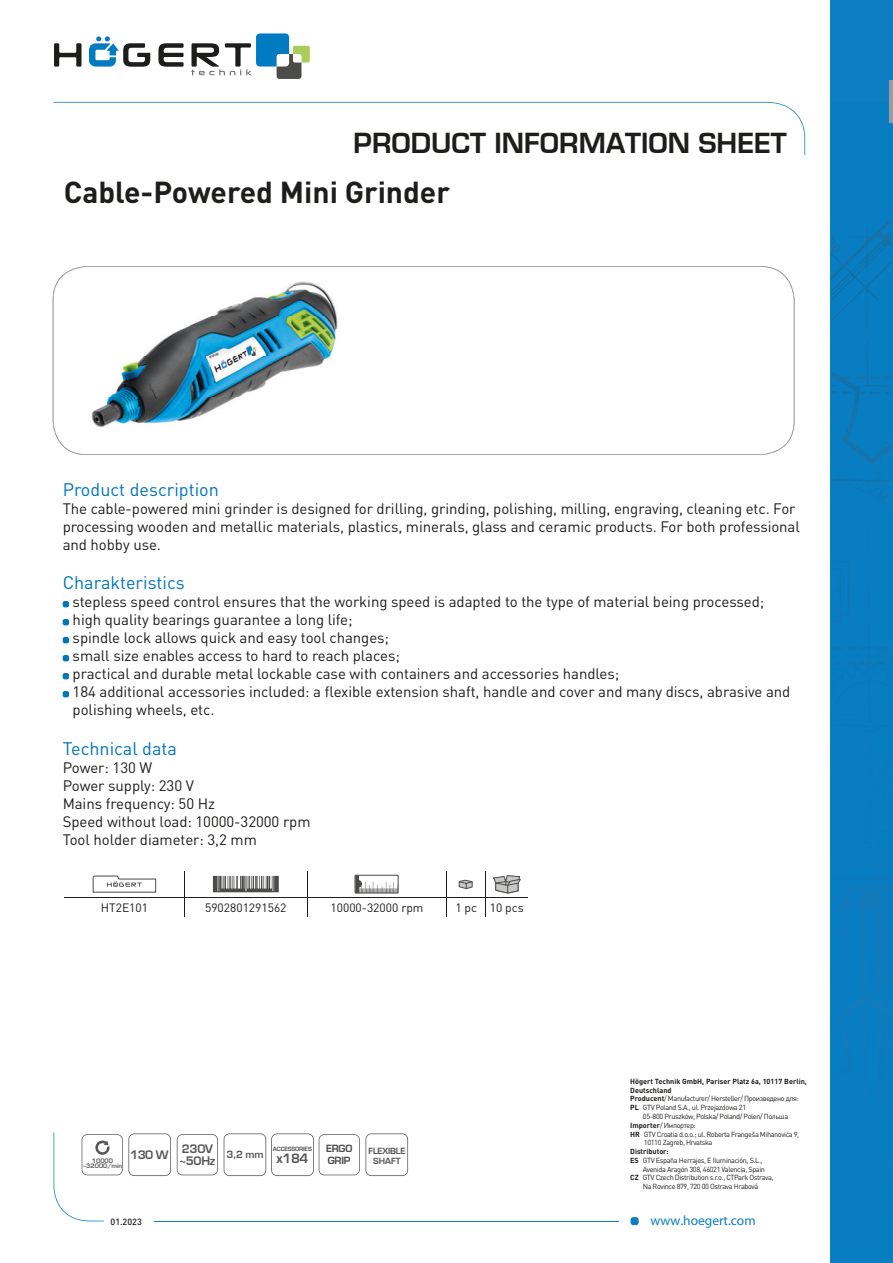
<style>
.page{position:relative;width:893px;height:1263px;background:#fff}
.page>*{position:absolute;margin:0;border:0;box-sizing:border-box;transform-origin:0 0}
.t1{font:700 30px "DIN Pro";color:#1d1d1b}
.t2{font:700 27px "Euromode";color:#1d1d1b}
.t3{font:18px "DIN Pro";color:#0074bc}
.t4{font:15px/18px "DIN Pro";letter-spacing:-.005em;color:#1d1d1b}
.t5{font:13.5px "Myriad Pro";color:#0c7ec1}
.t6{font:700 12.6px "Euromode";color:#575756}
.t7{font:12px "DIN Pro";color:#1d1d1b}
.t8{font:700 11.4px/11.4px "Euromode";letter-spacing:-.025em;color:#575756}
.t9{font:700 9.75px/11.7px "Euromode";letter-spacing:-.025em;color:#4b4b4a}
.t10{font:700 9.75px "Euromode";color:#575756}
.t11{font:500 9px "DIN Pro";color:#1d1d1b}
.t12{font:700 8.25px "Euromode";letter-spacing:-.025em;color:#575756}
.t13{font:7.35px "DIN Pro";letter-spacing:-.05em;color:#1d1d1b}
.t14{font:700 7.35px "DIN Pro";color:#1d1d1b}
.t15{font:700 6px "Euromode";color:#575756}
.t16{font:700 5.7px "Euromode";letter-spacing:-.025em;color:#575756}
.s1{font-weight:700}
</style>
<div class="page">
<div style="left:631px;top:1217px;width:8px;height:8px;background:#0c7ec1;border-radius:3px"></div>
<svg style="left:54px;top:102px;width:751px;height:53px"></svg>
<hr style="left:154px;top:1220px;width:465px;height:1px;background:#0c7ec1">
<div style="left:830px;top:0;width:63px;height:1263px;background:#0c7ec1"></div>
<img style="left:831px;top:301px;width:37px;height:28px">
<img style="left:887px;top:222px;width:4px;height:45px">
<img style="left:831px;top:222px;width:56px;height:79px">
<svg style="left:831px;top:341px;width:60px;height:422px"></svg>
<img style="left:848px;top:647px;width:43px;height:18px">
<hr style="left:890px;top:80px;width:3px;height:43px;background:#9a9d9f">
<svg style="left:53px;top:266px;width:741px;height:189px"></svg>
<svg style="left:54px;top:43px;width:27px;height:24px"></svg>
<svg style="left:158px;top:43px;width:26px;height:24px"></svg>
<svg style="left:89px;top:36px;width:61px;height:31px"></svg>
<svg style="left:191px;top:33px;width:119px;height:46px"></svg>
<svg style="left:63px;top:601px;width:6px;height:6px"></svg>
<svg style="left:63px;top:619px;width:6px;height:6px"></svg>
<svg style="left:63px;top:637px;width:6px;height:6px"></svg>
<svg style="left:63px;top:655px;width:6px;height:6px"></svg>
<svg style="left:63px;top:673px;width:6px;height:6px"></svg>
<svg style="left:63px;top:691px;width:6px;height:6px"></svg>
<hr style="left:65px;top:897px;width:119px;height:1px;background:#1d1d1b">
<hr style="left:184px;top:897px;width:124px;height:1px;background:#1d1d1b">
<svg style="left:184px;top:871px;width:1px;height:46px"></svg>
<hr style="left:308px;top:897px;width:138px;height:1px;background:#1d1d1b">
<svg style="left:307px;top:871px;width:1px;height:46px"></svg>
<hr style="left:446px;top:897px;width:40px;height:1px;background:#1d1d1b">
<svg style="left:446px;top:871px;width:1px;height:46px"></svg>
<hr style="left:486px;top:897px;width:42px;height:1px;background:#1d1d1b">
<svg style="left:93px;top:875px;width:63px;height:18px"></svg>
<svg style="left:213px;top:876px;width:66px;height:16px"></svg>
<svg style="left:355px;top:875px;width:44px;height:18px"></svg>
<svg style="left:458px;top:880px;width:15px;height:9px"></svg>
<svg style="left:493px;top:875px;width:28px;height:18px"></svg>
<img style="left:87px;top:276px;width:259px;height:162px">
<svg style="left:366px;top:1133px;width:42px;height:43px"></svg>
<svg style="left:54px;top:1132px;width:117px;height:89px"></svg>
<svg style="left:224px;top:1133px;width:136px;height:43px"></svg>
<svg style="left:177px;top:1134px;width:41px;height:41px"></svg>
<h2 class="t2" style="left:353px;top:126px;width:435px">PRODUCT INFORMATION SHEET</h2>
<h1 class="t1" style="left:64px;top:172px;width:388px">Cable-Powered Mini Grinder</h1>
<p class="t3" style="left:63px;top:477px;width:158px">Product description</p>
<p class="t4" style="left:63px;top:499px;width:739px">The cable-powered mini grinder is designed for drilling, grinding, polishing, milling, engraving, cleaning etc. For processing wooden and metallic materials, plastics, minerals, glass and ceramic products. For both professional and hobby use.</p>
<p class="t3" style="left:63px;top:571px;width:124px">Charakteristics</p>
<p class="t4" style="left:73px;top:592px;width:719px">stepless speed control ensures that the working speed is adapted to the type of material being processed; high quality bearings guarantee a long life;<br>spindle lock allows quick and easy tool changes;<br>small size enables access to hard to reach places;<br>practical and durable metal lockable case with containers and accessories handles;<br>184 additional accessories included: a flexible extension shaft, handle and cover and many discs, abrasive and polishing wheels, etc.</p>
<p class="t3" style="left:63px;top:736px;width:116px">Technical data</p>
<p class="t4" style="left:63px;top:758px;width:249px">Power: 130 W<br>Power supply: 230 V<br>Mains frequency: 50 Hz<br>Speed without load: 10000-32000 rpm<br>Tool holder diameter: 3,2 mm</p>
<p class="t7" style="left:101px;top:899px;width:49px">HT2E101</p>
<p class="t7" style="left:205px;top:899px;width:83px">5902801291562</p>
<p class="t7" style="left:331px;top:899px;width:94px">10000-32000 rpm</p>
<p class="t7" style="left:455px;top:899px;width:70px">1 pc 10 pcs</p>
<p class="t9" style="left:326px;top:1142px;width:28px">ERGO<br>GRIP</p>
<p class="t8" style="left:179px;top:1143px;width:37px">230V ~50Hz</p>
<p class="t16" style="left:273px;top:1146px;width:40px">ACCESSORIES</p>
<p class="t6" style="left:276px;top:1151px;width:33px">x184</p>
<p class="t12" style="left:368px;top:1145px;width:39px">FLEXIBLE</p>
<p class="t8" style="left:130px;top:1149px;width:40px">130 W</p>
<p class="t10" style="left:226px;top:1149px;width:39px">3,2 mm</p>
<p class="t15" style="left:92px;top:1157px;width:23px">10000</p>
<p class="t12" style="left:373px;top:1155px;width:29px">SHAFT</p>
<p class="t15" style="left:83px;top:1162px;width:41px">~32000/min</p>
<p class="t14" style="left:630px;top:1076px;width:178px">Högert Technik GmbH, Pariser Platz 6a, 10117 Berlin,</p>
<p class="t14" style="left:630px;top:1085px;width:43px">Deutschland</p>
<p class="t13" style="left:630px;top:1094px;width:170px"><span class="s1">Producent</span>/ Manufacturer/ Hersteller/ Произведено для:</p>
<p class="t13" style="left:630px;top:1102px;width:117px"><span class="s1">PL</span> GTV Poland S.A., ul. Przejazdowa 21</p>
<p class="t13" style="left:643px;top:1111px;width:147px">05-800 Pruszków, Polska/ Poland/ Polen/ Польша</p>
<p class="t13" style="left:630px;top:1120px;width:67px"><span class="s1">Importer</span>/ Импортер:</p>
<p class="t13" style="left:630px;top:1129px;width:171px"><span class="s1">HR</span> GTV Croatia d.o.o.; ul. Roberta Frangeša Mihanovića 9,</p>
<p class="t13" style="left:644px;top:1138px;width:70px">10110 Zagreb, Hrvatska</p>
<p class="t14" style="left:630px;top:1146px;width:40px">Distributor:</p>
<p class="t13" style="left:630px;top:1155px;width:134px"><span class="s1">ES</span> GTV España Herrajes, E Iluminación, S.L.,</p>
<p class="t13" style="left:643px;top:1164px;width:124px">Avenida Aragón 308, 46021 Valencia, Spain</p>
<p class="t13" style="left:630px;top:1173px;width:145px"><span class="s1">CZ</span> GTV Czech Distribution s.r.o., CTPark Ostrava,</p>
<p class="t13" style="left:643px;top:1181px;width:117px">Na Rovince 879, 720 00 Ostrava Hrabová</p>
<p class="t11" style="left:111px;top:1216px;width:33px">01.2023</p>
<p class="t5" style="left:651px;top:1212px;width:107px">www.hoegert.com</p>
</div>
